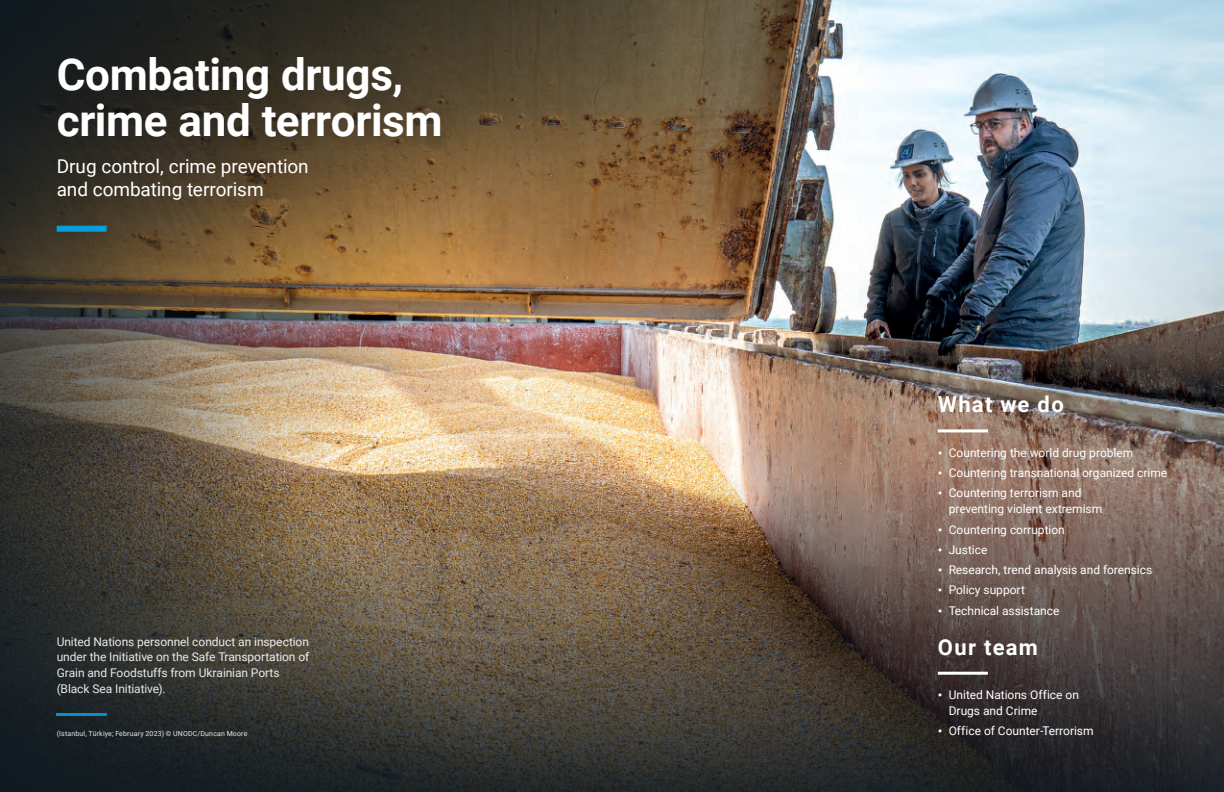
<style>
.page{position:relative;width:1224px;height:792px;background:#fff}
.page>*{position:absolute;margin:0;border:0;box-sizing:border-box;transform-origin:0 0}
.SA_section_opener_main_title{font:700 44px/46px "Roboto";letter-spacing:-.01em;color:#fff}
.SA_section_opener_divider_title{font:700 22px "Roboto";letter-spacing:.06em;color:#fff}
.SA_section_opener_sub-title{font:19px/23px "Roboto";letter-spacing:-.005em;color:#fff}
.SA_section_opener_list{font:12px/16px "Roboto";letter-spacing:-.005em;color:#fff}
.t1{font:7px "Roboto";letter-spacing:.025em;color:#fff}
.s1{font-size:14px}
</style>
<div class="page">
<img style="left:720px;top:0;width:504px;height:232px">
<img style="left:720px;top:232px;width:504px;height:560px">
<img style="left:621px;top:0;width:99px;height:792px">
<img style="left:0;top:0;width:621px;height:792px">
<hr style="left:57px;top:713px;width:50px;height:3px;background:#069edb">
<hr style="left:938px;top:429px;width:50px;height:3px;background:#fff">
<hr style="left:938px;top:672px;width:50px;height:3px;background:#fff">
<div style="left:49px;top:49px;width:408px;height:200px;background:#231f20;opacity:.25"></div>
<div style="left:57px;top:226px;width:50px;height:6px;background:#069edb"></div>
<h1 class="SA_section_opener_main_title" style="left:57px;top:49px;width:387px">Combating drugs, crime and terrorism</h1>
<h2 class="SA_section_opener_sub-title" style="left:57px;top:154px;width:254px">Drug control, crime prevention and combating terrorism</h2>
<p class="SA_section_opener_list" style="left:57px;top:633px;width:254px">United Nations personnel conduct an inspection under the Initiative on the Safe Transportation of Grain and Foodstuffs from Ukrainian Ports (Black Sea Initiative).</p>
<p class="t1" style="left:57px;top:728px;width:192px">(Istanbul, Türkiye; February 2023) © UNODC/Duncan Moore</p>
<h2 class="SA_section_opener_divider_title" style="left:938px;top:389px;width:127px">What we do</h2>
<p class="SA_section_opener_list" style="left:938px;top:444px;width:197px"><span class="s1">•</span> Countering the world drug problem</p>
<p class="SA_section_opener_list" style="left:938px;top:464px;width:231px"><span class="s1">•</span> Countering transnational organized crime</p>
<p class="SA_section_opener_list" style="left:949px;top:485px;width:155px;text-indent:-11px"><span class="s1">•</span> Countering terrorism and preventing violent extremism</p>
<p class="SA_section_opener_list" style="left:938px;top:521px;width:128px"><span class="s1">•</span> Countering corruption</p>
<p class="SA_section_opener_list" style="left:938px;top:541px;width:51px"><span class="s1">•</span> Justice</p>
<p class="SA_section_opener_list" style="left:938px;top:561px;width:216px"><span class="s1">•</span> Research, trend analysis and forensics</p>
<p class="SA_section_opener_list" style="left:938px;top:582px;width:89px"><span class="s1">•</span> Policy support</p>
<p class="SA_section_opener_list" style="left:938px;top:602px;width:123px"><span class="s1">•</span> Technical assistance</p>
<h2 class="SA_section_opener_divider_title" style="left:938px;top:631px;width:102px">Our team</h2>
<p class="SA_section_opener_list" style="left:949px;top:686px;width:132px;text-indent:-11px"><span class="s1">•</span> United Nations Office on<br>Drugs and Crime</p>
<p class="SA_section_opener_list" style="left:938px;top:723px;width:157px"><span class="s1">•</span> Office of Counter-Terrorism</p>
</div>
